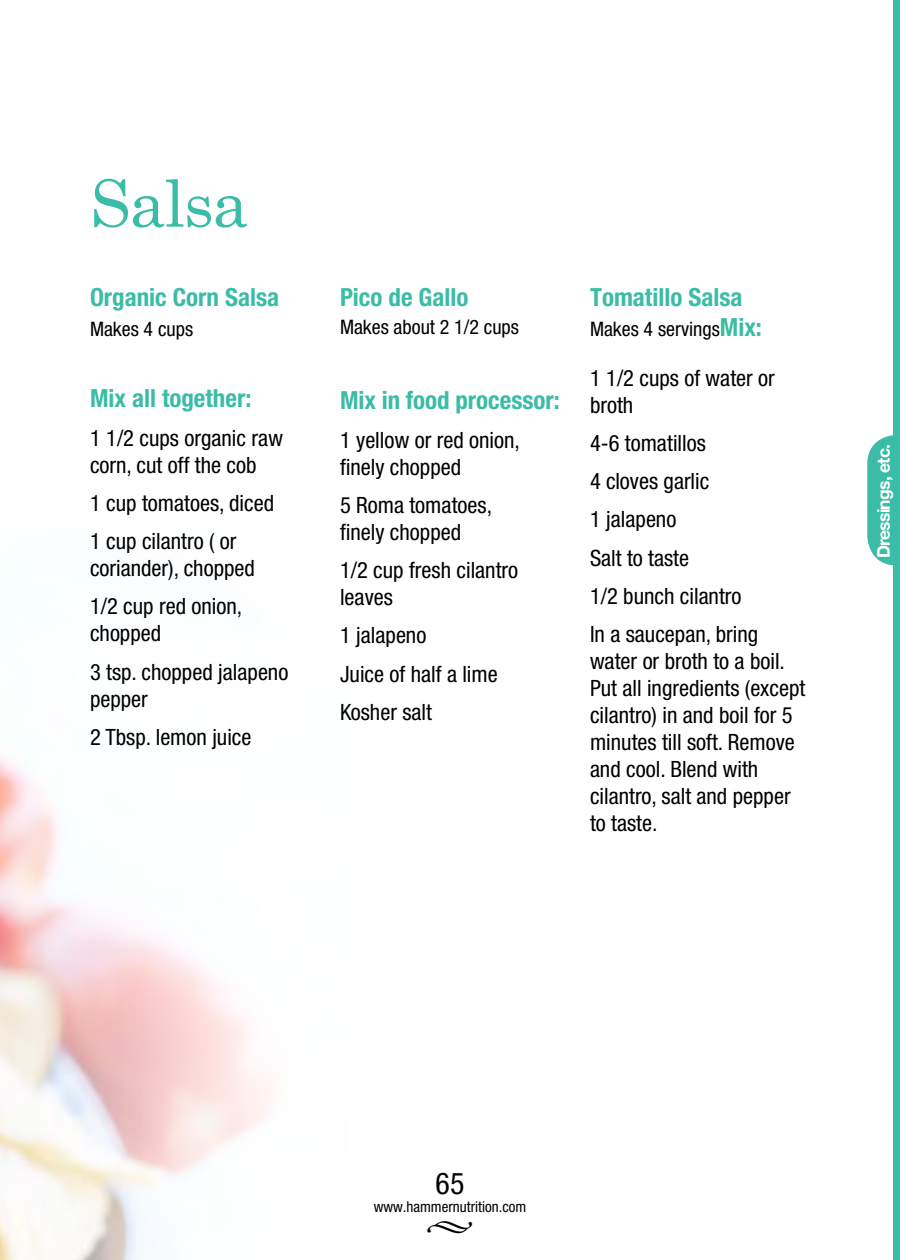
<style>
.page{position:relative;width:900px;height:1260px;background:#fff}
.page>*{position:absolute;margin:0;border:0;box-sizing:border-box;transform-origin:0 0}
.Recipe_Title{font:65px "Century Schoolbook";letter-spacing:-.02em;color:#3bbca6}
.t1{font:condensed 30px "Helvetica Neue";color:#000}
.t2{font:30px "Minion Pro";color:#000}
.Recipe_SubHead{font:700 condensed 25px "Helvetica Neue";color:#3bbca6}
.Ingredients_body_cop{font:condensed 22.5px/27px "Helvetica Neue LT Std";color:#000}
.Servings_for_Subhead{font:condensed 20px "Helvetica Neue";color:#000}
.t3{font:700 17.5px "Helvetica Neue LT Std";letter-spacing:-.04em;color:#fff}
.t4{font:condensed 15px "Helvetica Neue";color:#000}
.s1{font-weight:700;font-size:25px;color:#3bbca6}
</style>
<div class="page">
<div style="left:893px;top:0;width:7px;height:1260px;background:#3bbca6"></div>
<svg style="left:867px;top:435px;width:26px;height:131px;background:#51c3b0"></svg>
<p class="Recipe_Title" style="left:90px;top:163px;width:160px">Salsa</p>
<p class="Recipe_SubHead" style="left:90px;top:282px;width:191px">Organic Corn Salsa</p>
<p class="Servings_for_Subhead" style="left:90px;top:318px;width:105px">Makes 4 cups</p>
<p class="Recipe_SubHead" style="left:90px;top:383px;width:163px">Mix all together:</p>
<p class="Ingredients_body_cop" style="left:90px;top:424px;width:194px">1 1/2 cups organic raw corn, cut off the cob</p>
<p class="Ingredients_body_cop" style="left:90px;top:489px;width:186px">1 cup tomatoes, diced</p>
<p class="Ingredients_body_cop" style="left:90px;top:528px;width:166px">1 cup cilantro ( or coriander), chopped</p>
<p class="Ingredients_body_cop" style="left:90px;top:593px;width:154px">1/2 cup red onion, chopped</p>
<p class="Ingredients_body_cop" style="left:90px;top:658px;width:200px">3 tsp. chopped jalapeno pepper</p>
<p class="Ingredients_body_cop" style="left:90px;top:723px;width:163px">2 Tbsp. lemon juice</p>
<p class="Recipe_SubHead" style="left:340px;top:282px;width:130px">Pico de Gallo</p>
<p class="Servings_for_Subhead" style="left:340px;top:315px;width:181px">Makes about 2 1/2 cups</p>
<p class="Recipe_SubHead" style="left:340px;top:385px;width:221px">Mix in food processor:</p>
<p class="Ingredients_body_cop" style="left:340px;top:426px;width:182px">1 yellow or red onion, finely chopped</p>
<p class="Ingredients_body_cop" style="left:340px;top:491px;width:154px">5 Roma tomatoes, finely chopped</p>
<p class="Ingredients_body_cop" style="left:340px;top:557px;width:180px">1/2 cup fresh cilantro leaves</p>
<p class="Ingredients_body_cop" style="left:340px;top:622px;width:88px">1 jalapeno</p>
<p class="Ingredients_body_cop" style="left:340px;top:660px;width:159px">Juice of half a lime</p>
<p class="Ingredients_body_cop" style="left:340px;top:698px;width:93px">Kosher salt</p>
<p class="Recipe_SubHead" style="left:590px;top:282px;width:154px">Tomatillo Salsa</p>
<p class="Servings_for_Subhead" style="left:590px;top:318px;width:173px">Makes 4 servings<span class="s1">Mix:</span></p>
<p class="Ingredients_body_cop" style="left:590px;top:364px;width:186px">1 1/2 cups of water or broth</p>
<p class="Ingredients_body_cop" style="left:590px;top:429px;width:117px">4-6 tomatillos</p>
<p class="Ingredients_body_cop" style="left:590px;top:468px;width:121px">4 cloves garlic</p>
<p class="Ingredients_body_cop" style="left:590px;top:506px;width:88px">1 jalapeno</p>
<p class="Ingredients_body_cop" style="left:590px;top:544px;width:101px">Salt to taste</p>
<p class="Ingredients_body_cop" style="left:590px;top:582px;width:153px">1/2 bunch cilantro</p>
<p class="Ingredients_body_cop" style="left:590px;top:621px;width:217px">In a saucepan, bring water or broth to a boil.<br>Put all ingredients (except cilantro) in and boil for 5 minutes till soft. Remove and cool. Blend with cilantro, salt and pepper to taste.</p>
<p class="t3" style="left:873px;top:558px;width:116px;rotate:-90deg">Dressings, etc.</p>
<p class="t1" style="left:436px;top:1166px;width:30px">65</p>
<p class="t4" style="left:374px;top:1198px;width:154px">www.hammernutrition.com</p>
<p class="t2" style="left:426px;top:1205px;width:50px">•</p>
</div>
